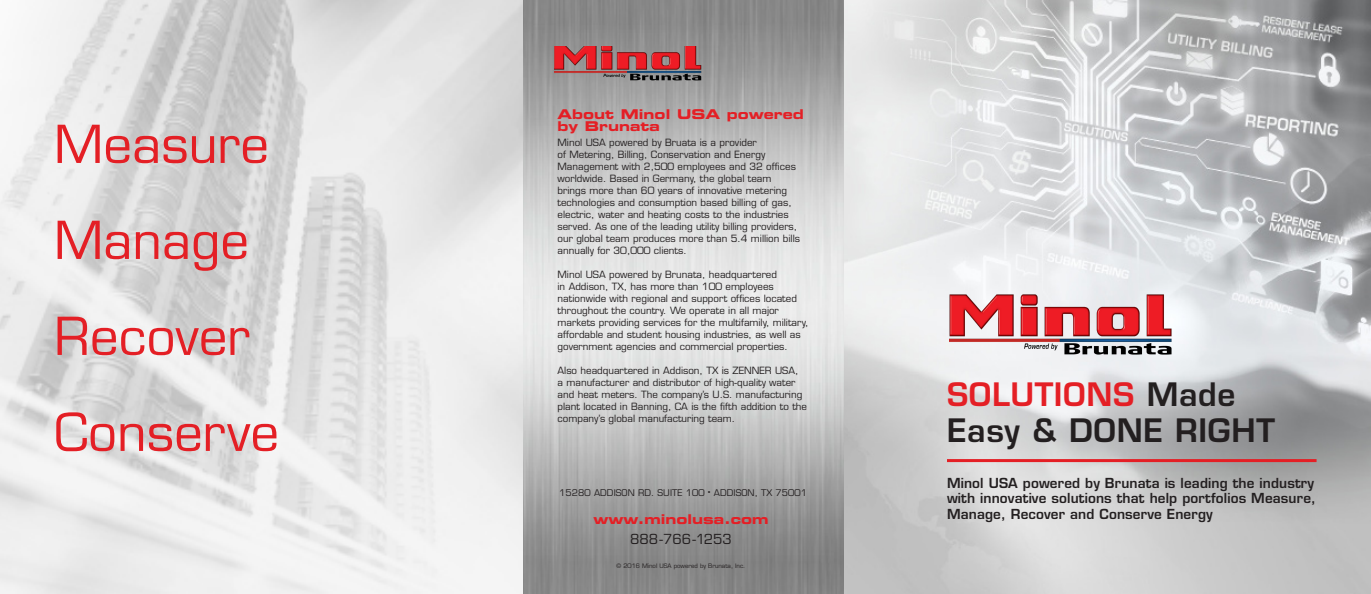
<style>
.page{position:relative;width:1371px;height:594px;background:#fff}
.page>*{position:absolute;margin:0;border:0;box-sizing:border-box;transform-origin:0 0}
.t1{font:51px "Eurostile LT Std";color:#e41f25}
.t2{font:600 31.5px/36px "Eurostile LT Std";letter-spacing:.02em;color:#231f20}
.t3{font:600 13.5px/15.8px "Eurostile LT Std";letter-spacing:.01em;color:#231f20}
.t4{font:13.5px/12px "Eurostile LT Std Bold Ex 2";color:#e41f25}
.t5{font:13.5px "Eurostile LT Std";color:#231f20}
.t6{font:9.75px/12px "Eurostile LT Std";color:#231f20}
.t7{font:9px "Eurostile LT Std";letter-spacing:.01em;color:#231f20}
.t8{font:6px "Eurostile LT Std";color:#231f20}
.s1{color:#e41f25}
</style>
<div class="page">
<img style="left:0;top:0;width:523px;height:594px">
<img style="left:843px;top:0;width:527px;height:594px">
<img style="left:523px;top:0;width:320px;height:594px">
<hr style="left:946px;top:459px;width:370px;height:3px;background:#e41f25">
<img style="left:554px;top:46px;width:157px;height:36px">
<img style="left:949px;top:295px;width:239px;height:64px">
<p class="t1" style="left:54px;top:114px;width:216px">Measure</p>
<p class="t1" style="left:54px;top:210px;width:196px">Manage</p>
<p class="t1" style="left:54px;top:306px;width:197px">Recover</p>
<p class="t1" style="left:54px;top:402px;width:227px">Conserve</p>
<p class="t4" style="left:557px;top:108px;width:248px">About Minol USA powered by Brunata</p>
<p class="t6" style="left:557px;top:137px;width:244px">Minol USA powered by Bruata is a provider<br>of Metering, Billing, Conservation and Energy Management with 2,500 employees and 32 offices worldwide. Based in Germany, the global team brings more than 60 years of innovative metering technologies and consumption based billing of gas, electric, water and heating costs to the industries served. As one of the leading utility billing providers, our global team produces more than 5.4 million bills annually for 30,000 clients.</p>
<p class="t6" style="left:557px;top:269px;width:252px">Minol USA powered by Brunata, headquartered<br>in Addison, TX, has more than 100 employees nationwide with regional and support offices located throughout the country. We operate in all major markets providing services for the multifamily, military, affordable and student housing industries, as well as government agencies and commercial properties.</p>
<p class="t6" style="left:557px;top:365px;width:251px">Also headquartered in Addison, TX is ZENNER USA,<br>a manufacturer and distributor of high-quality water and heat meters. The company’s U.S. manufacturing plant located in Banning, CA is the fifth addition to the company’s global manufacturing team.</p>
<p class="t7" style="left:559px;top:487px;width:249px">15280 ADDISON RD. SUITE 100 <sup>•</sup> ADDISON, TX 75001</p>
<p class="t4" style="left:593px;top:513px;width:177px">www.minolusa.com</p>
<p class="t5" style="left:630px;top:530px;width:103px">888-766-1253</p>
<p class="t8" style="left:616px;top:562px;width:130px">© 2016 Minol USA powered by Brunata, Inc.</p>
<p class="t2" style="left:946px;top:376px;width:329px"><span class="s1">SOLUTIONS</span> Made<br>Easy &amp; DONE RIGHT</p>
<p class="t3" style="left:946px;top:475px;width:370px">Minol USA powered by Brunata is leading the industry with innovative solutions that help portfolios Measure,<br>Manage, Recover and Conserve Energy</p>
</div>
